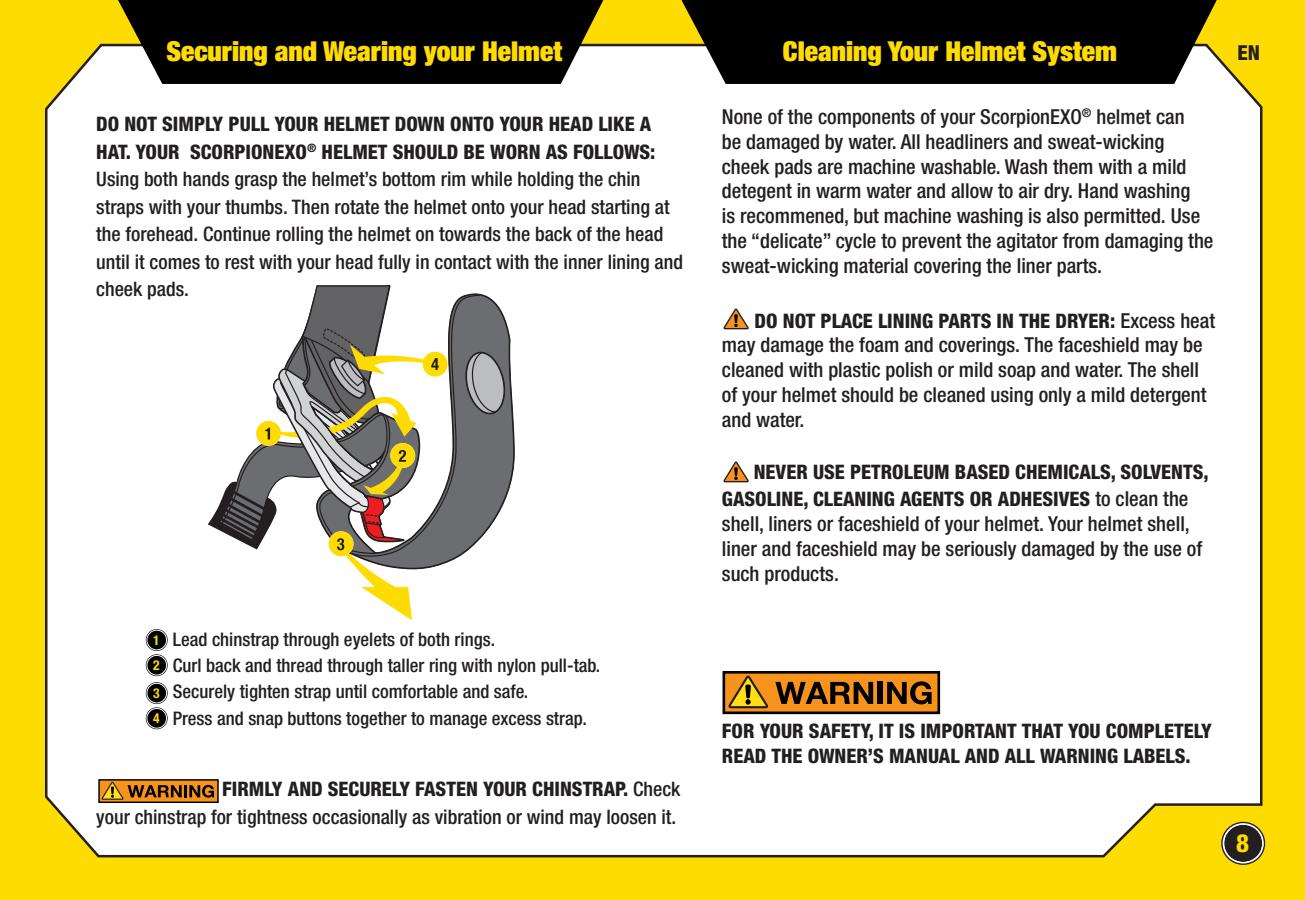
<style>
.page{position:relative;width:1305px;height:900px;background:#ffdc01}
.page>*{position:absolute;margin:0;border:0;box-sizing:border-box;transform-origin:0 0}
.t1{font:900 expanded 27.5px "Helvetica Neue";color:#ffdc01}
.t2{font:800 condensed 25px "Helvetica Neue";color:#ffdc01}
.t3{font:500 condensed 20.5px/24.8px "Helvetica Neue";color:#231f20}
.t4{font:800 condensed 20.5px "Helvetica Neue";color:#231f20}
.t5{font:500 condensed 20px/27.5px "Helvetica Neue";color:#231f20}
.t6{font:800 condensed 20px/27.5px "Helvetica Neue";color:#231f20}
.t7{font:500 condensed 18.75px/26.2px "Helvetica Neue";color:#231f20}
.t8{font:700 condensed 13.5px/25.2px "Helvetica Neue";color:#ffdc01}
.s1{font-weight:800}
.s2{font-weight:500;font-size:20.5px}
</style>
<div class="page">
<div style="left:45px;top:43px;width:1219px;height:815px;background:#fff"></div>
<svg style="left:1221px;top:822px;width:44px;height:43px"></svg>
<div style="left:1225px;top:825px;width:36px;height:36px;background:#231f20;border-radius:50%"></div>
<div style="left:1223px;top:823px;width:41px;height:41px;border:2px solid #fff;border-radius:50%"></div>
<svg style="left:118px;top:0;width:485px;height:84px;background:#161510"></svg>
<svg style="left:681px;top:0;width:536px;height:84px;background:#14130f"></svg>
<svg style="left:146px;top:629px;width:22px;height:22px"></svg>
<div style="left:148px;top:631px;width:18px;height:18px;background:#000001;border-radius:50%"></div>
<div style="left:146px;top:630px;width:21px;height:20px;border:1px solid #fff;border-radius:50%"></div>
<svg style="left:146px;top:654px;width:22px;height:22px"></svg>
<div style="left:148px;top:656px;width:18px;height:18px;background:#000001;border-radius:50%"></div>
<div style="left:146px;top:655px;width:21px;height:20px;border:1px solid #fff;border-radius:50%"></div>
<svg style="left:146px;top:682px;width:22px;height:22px"></svg>
<div style="left:148px;top:684px;width:18px;height:18px;background:#000001;border-radius:50%"></div>
<div style="left:146px;top:683px;width:21px;height:20px;border:1px solid #fff;border-radius:50%"></div>
<svg style="left:146px;top:707px;width:22px;height:22px"></svg>
<div style="left:148px;top:709px;width:18px;height:18px;background:#000001;border-radius:50%"></div>
<div style="left:146px;top:708px;width:21px;height:21px;border:1px solid #fff;border-radius:50%"></div>
<div style="left:99px;top:780px;width:119px;height:22px;background:#f7931d"></div>
<div style="left:98px;top:779px;width:121px;height:24px;border:1px solid #000001"></div>
<svg style="left:98px;top:780px;width:116px;height:21px"></svg>
<div style="left:724px;top:672px;width:215px;height:41px;background:#f7931d"></div>
<div style="left:723px;top:671px;width:217px;height:43px;border:3px solid #000001"></div>
<div style="left:878px;top:682px;width:5px;height:22px;background:#000001"></div>
<svg style="left:887px;top:681px;width:45px;height:23px"></svg>
<svg style="left:723px;top:672px;width:150px;height:38px"></svg>
<svg style="left:720px;top:308px;width:31px;height:23px"></svg>
<svg style="left:720px;top:461px;width:30px;height:23px"></svg>
<svg style="left:507px;top:290px;width:8px;height:281px;background:#bebebf"></svg>
<svg style="left:205px;top:285px;width:302px;height:335px;background:#c1bfb5"></svg>
<h1 class="t1" style="left:166px;top:34px;width:397px">Securing and Wearing your Helmet</h1>
<h1 class="t1" style="left:783px;top:34px;width:336px">Cleaning Your Helmet System</h1>
<p class="t5" style="left:96px;top:110px;width:588px"><span class="s1">DO NOT SIMPLY PULL YOUR HELMET DOWN ONTO YOUR HEAD LIKE A HAT. YOUR SCORPIONEXO</span><sup>®</sup> <span class="s1">HELMET SHOULD BE WORN AS FOLLOWS:<br></span>Using both hands grasp the helmet’s bottom rim while holding the chin straps with your thumbs. Then rotate the helmet onto your head starting at the forehead. Continue rolling the helmet on towards the back of the head until it comes to rest with your head fully in contact with the inner lining and cheek pads.</p>
<p class="t8" style="left:153px;top:627px;width:8px">1<br>2</p>
<p class="t8" style="left:153px;top:680px;width:8px">3<br>4</p>
<p class="t7" style="left:173px;top:626px;width:429px">Lead chinstrap through eyelets of both rings.<br>Curl back and thread through taller ring with nylon pull-tab.<br>Securely tighten strap until comfortable and safe.<br>Press and snap buttons together to manage excess strap.</p>
<p class="t5" style="left:96px;top:775px;width:586px;text-align:right"><span class="s1">FIRMLY AND SECURELY FASTEN YOUR CHINSTRAP.</span> Check<br>your chinstrap for tightness occasionally as vibration or wind may loosen it.</p>
<p class="t3" style="left:722px;top:104px;width:493px">None of the components of your ScorpionEXO<sup>®</sup> helmet can<br>be damaged by water. All headliners and sweat-wicking cheek pads are machine washable. Wash them with a mild detegent in warm water and allow to air dry. Hand washing<br>is recommened, but machine washing is also permitted. Use the “delicate” cycle to prevent the agitator from damaging the sweat-wicking material covering the liner parts.</p>
<p class="t6" style="left:755px;top:306px;width:462px">DO NOT PLACE LINING PARTS IN THE DRYER: <span class="s2">Excess heat</span></p>
<p class="t3" style="left:722px;top:333px;width:486px">may damage the foam and coverings. The faceshield may be cleaned with plastic polish or mild soap and water. The shell of your helmet should be cleaned using only a mild detergent and water.</p>
<p class="t6" style="left:722px;top:458px;width:488px;text-indent:32px">NEVER USE PETROLEUM BASED CHEMICALS, SOLVENTS,<br>GASOLINE, CLEANING AGENTS OR ADHESIVES <span class="s2">to clean the</span></p>
<p class="t3" style="left:722px;top:511px;width:482px">shell, liners or faceshield of your helmet. Your helmet shell, liner and faceshield may be seriously damaged by the use of such products.</p>
<p class="t6" style="left:722px;top:718px;width:491px;line-height:25px">FOR YOUR SAFETY, IT IS IMPORTANT THAT YOU COMPLETELY<br>READ THE OWNER’S MANUAL AND ALL WARNING LABELS.</p>
<p class="t4" style="left:1237px;top:40px;width:24px">EN</p>
<p class="t2" style="left:1236px;top:828px;width:15px">8</p>
</div>
